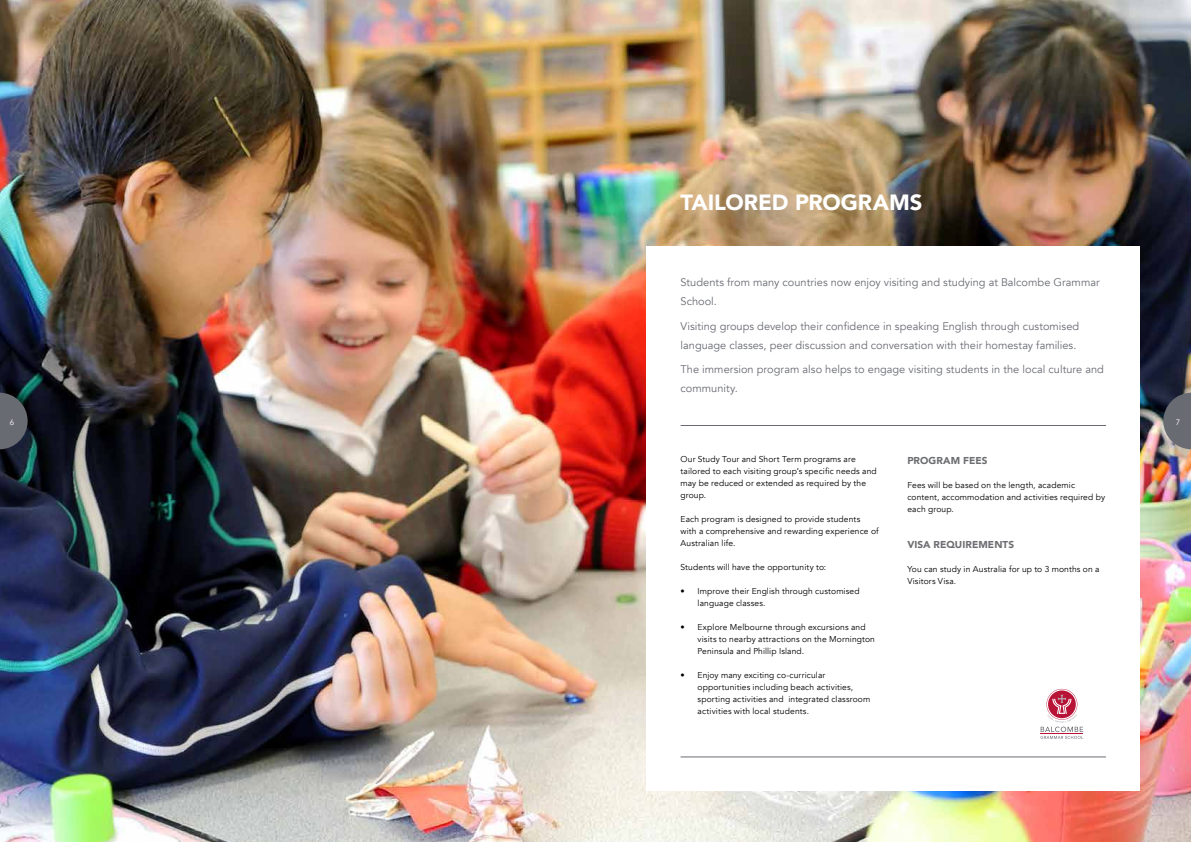
<style>
.page{position:relative;width:1191px;height:842px;background:#fff}
.page>*{position:absolute;margin:0;border:0;box-sizing:border-box;transform-origin:0 0}
.t1{font:900 22px "Avenir";letter-spacing:-.005em;color:#fff}
.t2{font:11px/19px "Avenir";color:#696b73}
.t3{font:900 10px "Avenir";letter-spacing:.005em;color:#6d6e71}
.t4{font:8.5px/12px "Avenir";letter-spacing:.015em;color:#000}
.t5{font:8px "Avenir";color:#fff}
</style>
<div class="page">
<img style="left:0;top:0;width:1191px;height:842px">
<div style="left:646px;top:247px;width:494px;height:544px;background:#fff"></div>
<svg style="left:1040px;top:689px;width:43px;height:50px"></svg>
<hr style="left:680px;top:757px;width:426px;height:1px;background:#696b73">
<hr style="left:680px;top:425px;width:426px;height:1px;background:#696b73">
<svg style="left:0;top:393px;width:28px;height:56px;background:#545b63"></svg>
<svg style="left:1163px;top:393px;width:28px;height:56px;background:#696a72"></svg>
<h1 class="t1" style="left:680px;top:183px;width:243px">TAILORED PROGRAMS</h1>
<p class="t2" style="left:680px;top:273px;width:420px">Students from many countries now enjoy visiting and studying at Balcombe Grammar<br>School.</p>
<p class="t2" style="left:680px;top:317px;width:400px">Visiting groups develop their confidence in speaking English through customised language classes, peer discussion and conversation with their homestay families.</p>
<p class="t2" style="left:680px;top:360px;width:425px">The immersion program also helps to engage visiting students in the local culture and community.</p>
<p class="t5" style="left:10px;top:417px;width:6px">6</p>
<p class="t5" style="left:1175px;top:417px;width:6px">7</p>
<p class="t4" style="left:680px;top:454px;width:198px">Our Study Tour and Short Term programs are tailored to each visiting group’s specific needs and may be reduced or extended as required by the group.</p>
<p class="t4" style="left:680px;top:514px;width:200px">Each program is designed to provide students<br>with a comprehensive and rewarding experience of<br>Australian life.</p>
<p class="t4" style="left:680px;top:562px;width:147px">Students will have the opportunity to:</p>
<p class="t4" style="left:697px;top:586px;width:164px;text-indent:-17px">• Improve their English through customised language classes.</p>
<p class="t4" style="left:697px;top:622px;width:179px;text-indent:-17px">• Explore Melbourne through excursions and visits to nearby attractions on the Mornington<br>Peninsula and Phillip Island.</p>
<p class="t4" style="left:697px;top:670px;width:174px;text-indent:-17px">• Enjoy many exciting co-curricular opportunities including beach activities, sporting activities and integrated classroom activities with local students.</p>
<p class="t3" style="left:907px;top:452px;width:82px">PROGRAM FEES</p>
<p class="t4" style="left:907px;top:479px;width:199px">Fees will be based on the length, academic content, accommodation and activities required by each group.</p>
<p class="t3" style="left:907px;top:536px;width:108px">VISA REQUIREMENTS</p>
<p class="t4" style="left:907px;top:563px;width:194px">You can study in Australia for up to 3 months on a<br>Visitors Visa.</p>
</div>
